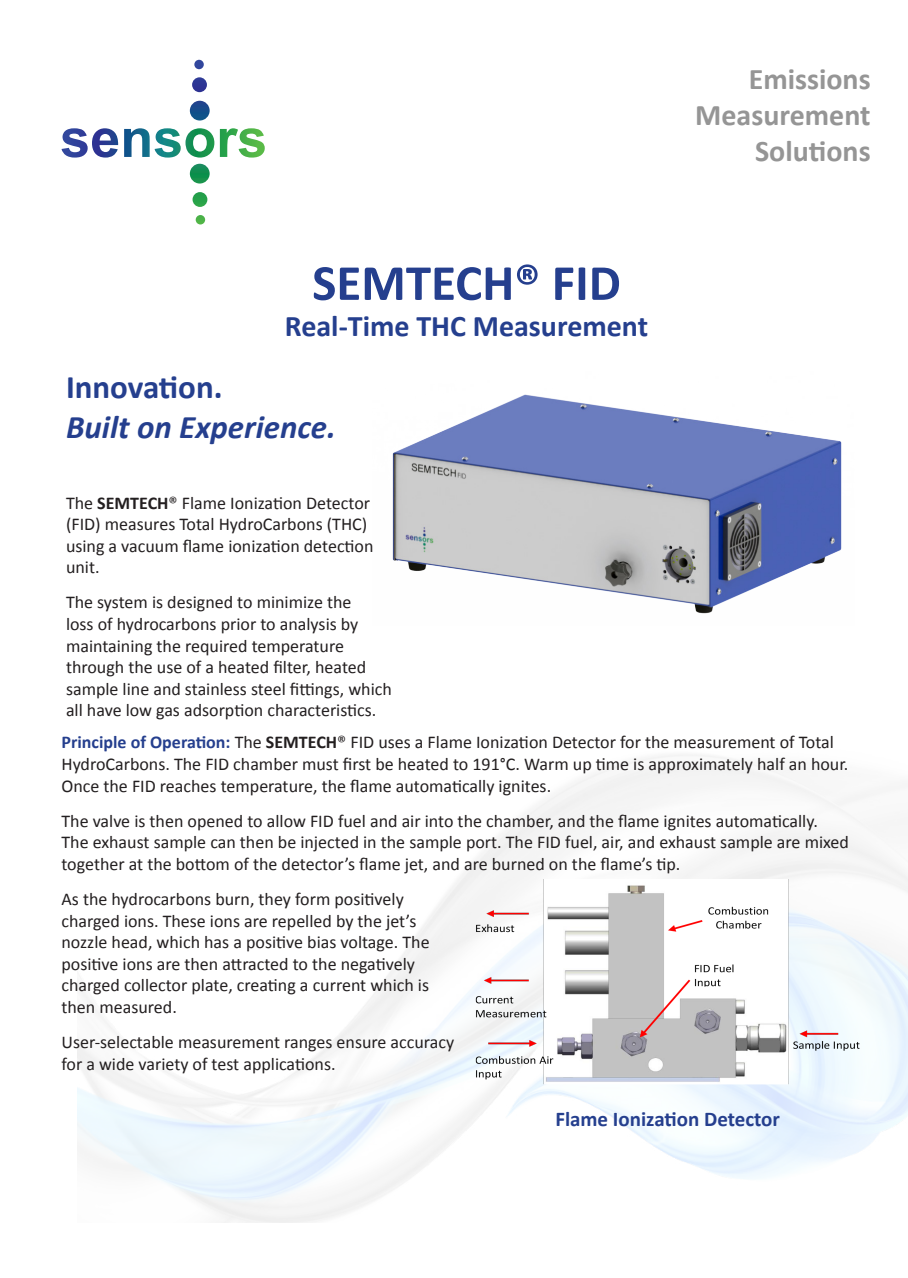
<style>
.page{position:relative;width:908px;height:1278px;background:#fff}
.page>*{position:absolute;margin:0;border:0;box-sizing:border-box;transform-origin:0 0}
.t1{font:700 51px "Calibri";color:#253f8e}
.t2{font:italic 700 33px "Calibri";color:#253f8e}
.t3{font:700 33px "Calibri";color:#253f8e}
.t4{font:700 30px "Calibri";color:#959595}
.t5{font:700 30px "Calibri";color:#253f8e}
.Body_Paragraph{font:700 21px "Calibri";color:#253f8e}
.Body_Paragraph-2{font:18px/21.6px "Calibri";color:#231f20}
.s1{font-weight:700}
.s2{font-weight:700;color:#253f8e}
</style>
<div class="page">
<img style="left:476px;top:879px;width:390px;height:210px">
<svg style="left:62px;top:128px;width:56px;height:30px"></svg>
<svg style="left:124px;top:128px;width:90px;height:30px"></svg>
<svg style="left:220px;top:128px;width:45px;height:30px"></svg>
<svg style="left:190px;top:101px;width:20px;height:20px"></svg>
<svg style="left:192px;top:77px;width:15px;height:15px"></svg>
<svg style="left:194px;top:60px;width:10px;height:9px"></svg>
<svg style="left:190px;top:164px;width:20px;height:20px"></svg>
<div style="left:193px;top:192px;width:14px;height:15px;background:#25a249;border-radius:7px"></div>
<svg style="left:196px;top:215px;width:9px;height:9px"></svg>
<img style="left:392px;top:394px;width:450px;height:220px">
<p class="t1" style="left:312px;top:250px;width:310px">SEMTECH® FID</p>
<p class="t5" style="left:285px;top:307px;width:365px">Real-Time THC Measurement</p>
<p class="t3" style="left:66px;top:366px;width:158px">Innovation.</p>
<p class="t2" style="left:66px;top:406px;width:271px">Built on Experience.</p>
<p class="Body_Paragraph-2" style="left:66px;top:492px;width:309px">The <span class="s1">SEMTECH</span>® Flame Ionization Detector (FID) measures Total HydroCarbons (THC) using a vacuum flame ionization detection unit.</p>
<p class="Body_Paragraph-2" style="left:66px;top:592px;width:327px">The system is designed to minimize the<br>loss of hydrocarbons prior to analysis by maintaining the required temperature through the use of a heated filter, heated sample line and stainless steel fittings, which all have low gas adsorption characteristics.</p>
<p class="t4" style="left:749px;top:60px;width:123px">Emissions</p>
<p class="t4" style="left:695px;top:96px;width:177px">Measurement</p>
<p class="t4" style="left:755px;top:132px;width:117px">Solutions</p>
<p class="Body_Paragraph-2" style="left:61px;top:732px;width:788px"><span class="s2">Principle of Operation:</span> The <span class="s1">SEMTECH</span>® FID uses a Flame Ionization Detector for the measurement of Total<br>HydroCarbons. The FID chamber must first be heated to 191°C. Warm up time is approximately half an hour.<br>Once the FID reaches temperature, the flame automatically ignites.</p>
<p class="Body_Paragraph-2" style="left:61px;top:810px;width:789px">The valve is then opened to allow FID fuel and air into the chamber, and the flame ignites automatically.<br>The exhaust sample can then be injected in the sample port. The FID fuel, air, and exhaust sample are mixed together at the bottom of the detector’s flame jet, and are burned on the flame’s tip.</p>
<p class="Body_Paragraph-2" style="left:61px;top:888px;width:370px">As the hydrocarbons burn, they form positively charged ions. These ions are repelled by the jet’s nozzle head, which has a positive bias voltage. The positive ions are then attracted to the negatively charged collector plate, creating a current which is then measured.</p>
<p class="Body_Paragraph-2" style="left:61px;top:1031px;width:394px">User-selectable measurement ranges ensure accuracy for a wide variety of test applications.</p>
<p class="Body_Paragraph" style="left:555px;top:1106px;width:226px">Flame Ionization Detector</p>
</div>
